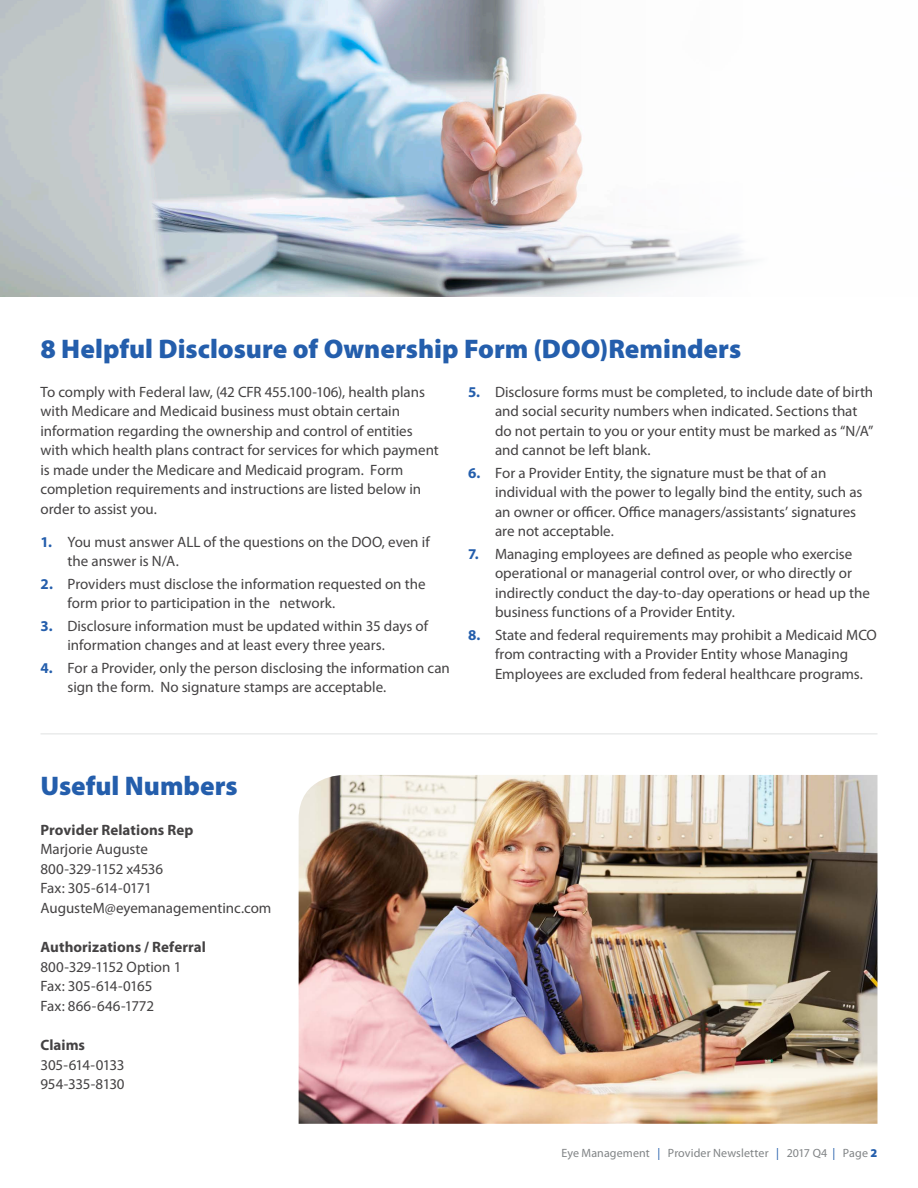
<style>
.page{position:relative;width:918px;height:1188px;background:#fff}
.page>*{position:absolute;margin:0;border:0;box-sizing:border-box;transform-origin:0 0}
.t1{font:900 27px "Myriad Pro";color:#245eac}
.t2{font:15px/19.5px "Myriad Pro";color:#444243}
.t3{font:700 15px "Myriad Pro";letter-spacing:.005em;color:#444243}
.t4{font:15px "Myriad Pro";letter-spacing:-.04em;color:#444243}
.t5{font:15px/19.5px "Myriad Pro";letter-spacing:-.025em;color:#444243}
.t6{font:15px "Myriad Pro";letter-spacing:-.02em;color:#444243}
.t7{font:12px "Myriad Pro";letter-spacing:.01em;color:#818486}
.s1{font-weight:700;color:#245eac}
.s2{color:#245eac}
.s3{font-weight:900;color:#245eac}
</style>
<div class="page">
<img style="left:0;top:0;width:753px;height:297px">
<hr style="left:40px;top:733px;width:838px;height:1px;background:#e2e4e4">
<img style="left:299px;top:775px;width:579px;height:349px">
<p class="t1" style="left:40px;top:333px;width:702px">8 Helpful Disclosure of Ownership Form (DOO)Reminders</p>
<p class="t2" style="left:40px;top:382px;width:400px">To comply with Federal law, (42 CFR 455.100-106), health plans with Medicare and Medicaid business must obtain certain information regarding the ownership and control of entities with which health plans contract for services for which payment is made under the Medicare and Medicaid program. Form completion requirements and instructions are listed below in order to assist you.</p>
<p class="t2" style="left:68px;top:532px;width:364px;text-indent:-27px"><span class="s1">1.</span> You must answer ALL of the questions on the DOO, even if the answer is N/A.</p>
<p class="t2" style="left:68px;top:574px;width:360px;text-indent:-27px"><span class="s1">2.</span> Providers must disclose the information requested on the form prior to participation in the network.</p>
<p class="t2" style="left:68px;top:616px;width:362px;text-indent:-27px"><span class="s1">3.</span> Disclosure information must be updated within 35 days of information changes and at least every three years.</p>
<p class="t2" style="left:68px;top:658px;width:384px;text-indent:-27px"><span class="s1">4.</span> For a Provider, only the person disclosing the information can sign the form. No signature stamps are acceptable.</p>
<p class="t2" style="left:495px;top:382px;width:380px;text-indent:-27px"><span class="s1">5.</span> Disclosure forms must be completed, to include date of birth and social security numbers when indicated. Sections that do not pertain to you or your entity must be marked as “N/A” and cannot be left blank.</p>
<p class="t2" style="left:495px;top:463px;width:369px;text-indent:-27px"><span class="s1">6.</span> For a Provider Entity, the signature must be that of an individual with the power to legally bind the entity, such as an owner or officer. Office managers/assistants’ signatures are not acceptable.</p>
<p class="t2" style="left:495px;top:544px;width:376px;text-indent:-27px"><span class="s1">7.</span> Managing employees are defined as people who exercise operational or managerial control over, or who directly or indirectly conduct the day-to-day operations or head up the business functions of a Provider Entity.</p>
<p class="t2" style="left:495px;top:625px;width:383px;text-indent:-27px"><span class="s1">8.</span> State and federal requirements may prohibit a Medicaid MCO from contracting with a Provider Entity whose Managing<br>Employees are excluded from federal healthcare programs.</p>
<p class="t1" style="left:40px;top:771px;width:199px">Useful Numbers</p>
<p class="t3" style="left:40px;top:820px;width:154px">Provider Relations Rep</p>
<p class="t2" style="left:40px;top:839px;width:109px">Marjorie Auguste</p>
<p class="t6" style="left:40px;top:859px;width:124px">800-329-1152 x4536</p>
<p class="t4" style="left:40px;top:879px;width:113px">Fax: 305-614-0171</p>
<p class="t2" style="left:40px;top:898px;width:232px">AugusteM@eyemanagementinc.com</p>
<p class="t3" style="left:40px;top:937px;width:167px">Authorizations / Referral</p>
<p class="t2" style="left:40px;top:957px;width:142px">800-329-1152 Option 1</p>
<p class="t4" style="left:40px;top:977px;width:113px">Fax: 305-614-0165</p>
<p class="t2" style="left:40px;top:996px;width:115px">Fax: 866-646-1772</p>
<p class="t3" style="left:40px;top:1036px;width:46px">Claims</p>
<p class="t5" style="left:40px;top:1055px;width:86px">305-614-0133<br>954-335-8130</p>
<p class="t7" style="left:562px;top:1145px;width:317px">Eye Management <span class="s2">|</span> Provider Newsletter <span class="s2">|</span> 2017 Q4 <span class="s2">|</span> Page <span class="s3">2</span></p>
</div>
